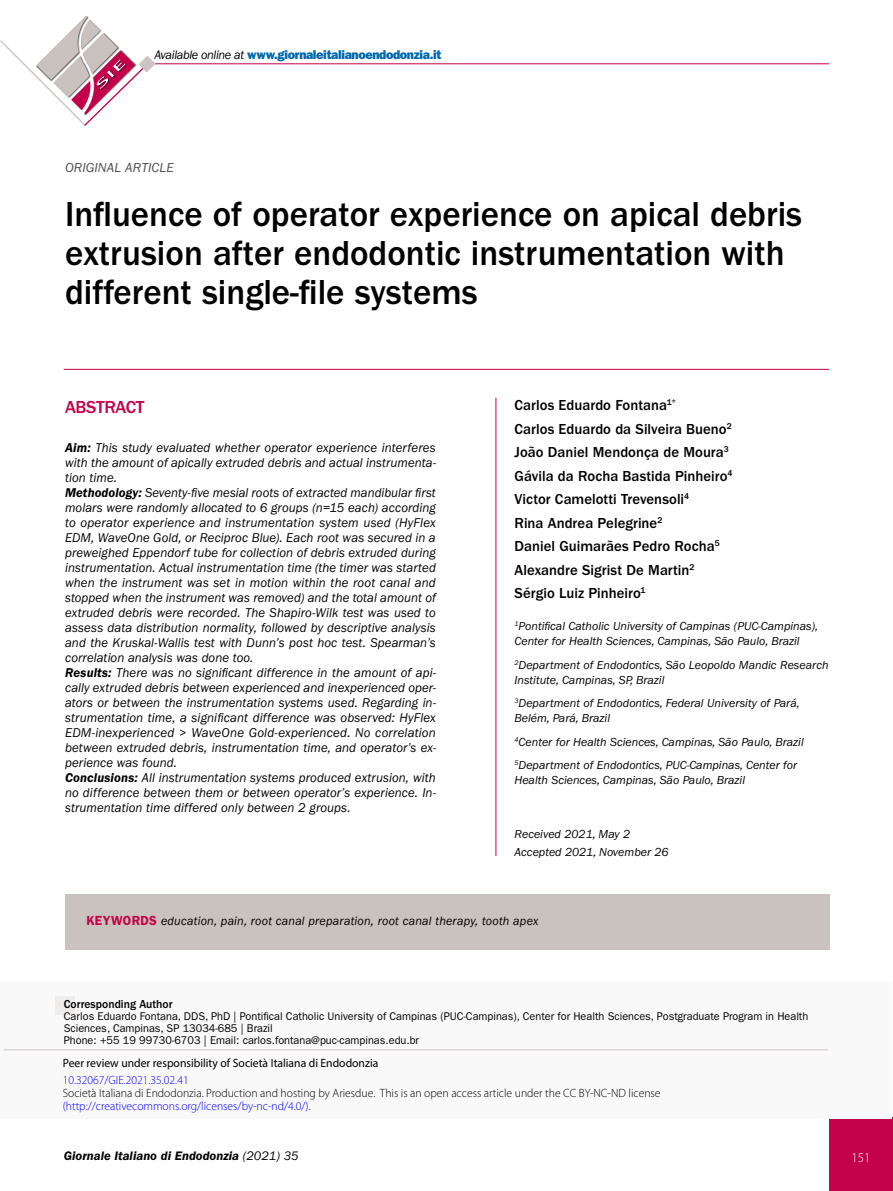
<style>
.page{position:relative;width:893px;height:1191px;background:#fff}
.page>*{position:absolute;margin:0;border:0;box-sizing:border-box;transform-origin:0 0}
._000_TIT{font:500 36px/39px "ITC Franklin Gothic Std";color:#000}
._000_TNT_01{font:500 18px "ITC Franklin Gothic Std";letter-spacing:-.02em;color:#c4014b}
._002_AUTORE{font:500 15px "ITC Franklin Gothic Std";letter-spacing:.005em;color:#000}
._000_OCC{font:italic 13.5px "ITC Franklin Gothic Std";letter-spacing:.005em;color:#4d4d4d}
.t1{font:300 13.5px "Myriad Pro";color:#fff}
._013_RIASSUNTO_ABSTR{font:italic 13.2px/15px "ITC Franklin Gothic Std";letter-spacing:.005em;color:#000;text-align:justify;scale:.96 1}
._013_RIASSUNTO_ABSTR-2{font:italic 13.2px/15px "ITC Franklin Gothic Std";letter-spacing:.005em;color:#000;text-align:justify}
.t2{font:12.75px "ITC Franklin Gothic Std Hvy";letter-spacing:-.03em;color:#0069ac}
.t3{font:italic 600 12.75px "ITC Franklin Gothic Std";color:#000}
._014_KEY_BOARD_TIT{font:italic 12.45px "ITC Franklin Gothic Std";letter-spacing:.02em;color:#000}
._003_AUT_CORSIVO{font:italic 12px/15px "ITC Franklin Gothic Std";color:#000}
.t4{font:300 12px "Myriad Pro";color:#000}
.t5{font:300 12px "Myriad Pro";color:#00f}
.t6{font:12px "Myriad Pro";color:#000}
.t7{font:500 12px "ITC Franklin Gothic Std";color:#000}
.t8{font:11.25px/12px "ITC Franklin Gothic Std";color:#000}
.s1{font-family:"ITC Franklin Gothic Std";font-style:italic;color:#000}
.s2{font-weight:600}
.s3{font-weight:600;font-style:normal;font-size:13.2px;color:#c4014b}
.s4{font-weight:400}
</style>
<div class="page">
<hr style="left:147px;top:64px;width:682px;height:1px;background:#c4014b">
<div style="left:829px;top:1118px;width:64px;height:73px;background:#c4014b"></div>
<svg style="left:0;top:16px;width:155px;height:110px"></svg>
<div style="left:0;top:982px;width:892px;height:136px;background:#faf9f9"></div>
<hr style="left:3px;top:1049px;width:825px;height:1px;background:#cbc4c1">
<div style="left:55px;top:997px;width:20px;height:18px;background:#efedec"></div>
<hr style="left:496px;top:398px;width:1px;height:458px;background:#c4014b">
<div style="left:65px;top:894px;width:764px;height:56px;background:#c9c2be"></div>
<hr style="left:64px;top:369px;width:765px;height:1px;background:#c4014b">
<p class="t2" style="left:154px;top:47px;width:288px"><span class="s1">Available online at</span> www.giornaleitalianoendodonzia.it</p>
<p class="_000_OCC" style="left:65px;top:160px;width:110px">ORIGINAL ARTICLE</p>
<p class="_000_TIT" style="left:65px;top:195px;width:738px">Influence of operator experience on apical debris extrusion after endodontic instrumentation with different single-file systems</p>
<p class="_000_TNT_01" style="left:65px;top:397px;width:81px">ABSTRACT</p>
<p class="_013_RIASSUNTO_ABSTR-2" style="left:65px;top:440px;width:372px"><span class="s2">Aim:</span> This study evaluated whether operator experience interferes with the amount of apically extruded debris and actual instrumenta&shy;tion time.</p>
<p class="_013_RIASSUNTO_ABSTR" style="left:65px;top:485px;width:388px"><span class="s2">Methodology:</span> Seventy-five mesial roots of extracted mandibular first molars were randomly allocated to 6 groups (n=15 each) according to operator experience and instrumentation system used (HyFlex EDM, WaveOne Gold, or Reciproc Blue). Each root was secured in a preweighed Eppendorf tube for collection of debris extruded during instrumentation. Actual instrumentation time (the timer was started when the instrument was set in motion within the root canal and stopped when the instrument was removed) and the total amount of extruded debris were recorded. The Shapiro-Wilk test was used to assess data distribution normality, followed by descriptive analysis and the Kruskal-Wallis test with Dunn’s post hoc test. Spearman’s correlation analysis was done too.</p>
<p class="_013_RIASSUNTO_ABSTR-2" style="left:65px;top:665px;width:372px"><span class="s2">Results:</span> There was no significant difference in the amount of api&shy;cally extruded debris between experienced and inexperienced oper&shy;ators or between the instrumentation systems used. Regarding in&shy;strumentation time, a significant difference was observed: HyFlex EDM-inexperienced &gt; WaveOne Gold-experienced. No correlation between extruded debris, instrumentation time, and operator’s ex&shy;perience was found.</p>
<p class="_013_RIASSUNTO_ABSTR-2" style="left:65px;top:770px;width:372px"><span class="s2">Conclusions:</span> All instrumentation systems produced extrusion, with no difference between them or between operator’s experience. In&shy;strumentation time differed only between 2 groups.</p>
<p class="_002_AUTORE" style="left:514px;top:397px;width:163px">Carlos Eduardo Fontana<sup>1*</sup></p>
<p class="_002_AUTORE" style="left:514px;top:420px;width:219px">Carlos Eduardo da Silveira Bueno<sup>2</sup></p>
<p class="_002_AUTORE" style="left:514px;top:444px;width:216px">João Daniel Mendonça de Moura<sup>3</sup></p>
<p class="_002_AUTORE" style="left:514px;top:467px;width:220px">Gávila da Rocha Bastida Pinheiro<sup>4</sup></p>
<p class="_002_AUTORE" style="left:514px;top:491px;width:176px">Victor Camelotti Trevensoli<sup>4</sup></p>
<p class="_002_AUTORE" style="left:514px;top:514px;width:149px">Rina Andrea Pelegrine<sup>2</sup></p>
<p class="_002_AUTORE" style="left:514px;top:538px;width:207px">Daniel Guimarães Pedro Rocha<sup>5</sup></p>
<p class="_002_AUTORE" style="left:514px;top:561px;width:181px">Alexandre Sigrist De Martin<sup>2</sup></p>
<p class="_002_AUTORE" style="left:514px;top:585px;width:133px">Sérgio Luiz Pinheiro<sup>1</sup></p>
<p class="_003_AUT_CORSIVO" style="left:514px;top:619px;width:305px"><sup>1</sup>Pontifical Catholic University of Campinas (PUC-Campinas),<br>Center for Health Sciences, Campinas, São Paulo, Brazil</p>
<p class="_003_AUT_CORSIVO" style="left:514px;top:657px;width:316px"><sup>2</sup>Department of Endodontics, São Leopoldo Mandic Research<br>Institute, Campinas, SP, Brazil</p>
<p class="_003_AUT_CORSIVO" style="left:514px;top:696px;width:287px"><sup>3</sup>Department of Endodontics, Federal University of Pará,<br>Belém, Pará, Brazil</p>
<p class="_003_AUT_CORSIVO" style="left:514px;top:734px;width:291px"><sup>4</sup>Center for Health Sciences, Campinas, São Paulo, Brazil</p>
<p class="_003_AUT_CORSIVO" style="left:514px;top:758px;width:284px"><sup>5</sup>Department of Endodontics, PUC-Campinas, Center for<br>Health Sciences, Campinas, São Paulo, Brazil</p>
<p class="_003_AUT_CORSIVO" style="left:514px;top:826px;width:117px">Received 2021, May 2</p>
<p class="_003_AUT_CORSIVO" style="left:514px;top:844px;width:156px">Accepted 2021, November 26</p>
<p class="_014_KEY_BOARD_TIT" style="left:86px;top:913px;width:454px"><span class="s3">KEYWORDS</span> education, pain, root canal preparation, root canal therapy, tooth apex</p>
<p class="t7" style="left:64px;top:997px;width:110px">Corresponding Author</p>
<p class="t8" style="left:64px;top:1010px;width:746px">Carlos Eduardo Fontana, DDS, PhD | Pontifical Catholic University of Campinas (PUC-Campinas), Center for Health Sciences, Postgraduate Program in Health<br>Sciences, Campinas, SP 13034-685 | Brazil<br>Phone: +55 19 99730-6703 | Email: carlos.fontana@puc-campinas.edu.br</p>
<p class="t6" style="left:63px;top:1056px;width:317px">Peer review under responsibility of Società Italiana di Endodonzia</p>
<p class="t5" style="left:63px;top:1073px;width:127px">10.32067/GIE.2021.35.02.41</p>
<p class="t4" style="left:63px;top:1086px;width:599px">Società Italiana di Endodonzia. Production and hosting by Ariesdue. This is an open access article under the CC BY-NC-ND license</p>
<p class="t5" style="left:63px;top:1099px;width:249px">(http://creativecommons.org/licenses/by-nc-nd/4.0/).</p>
<p class="t3" style="left:64px;top:1148px;width:236px">Giornale Italiano di Endodonzia <span class="s4">(2021) 35</span></p>
<p class="t1" style="left:851px;top:1150px;width:21px">151</p>
</div>
